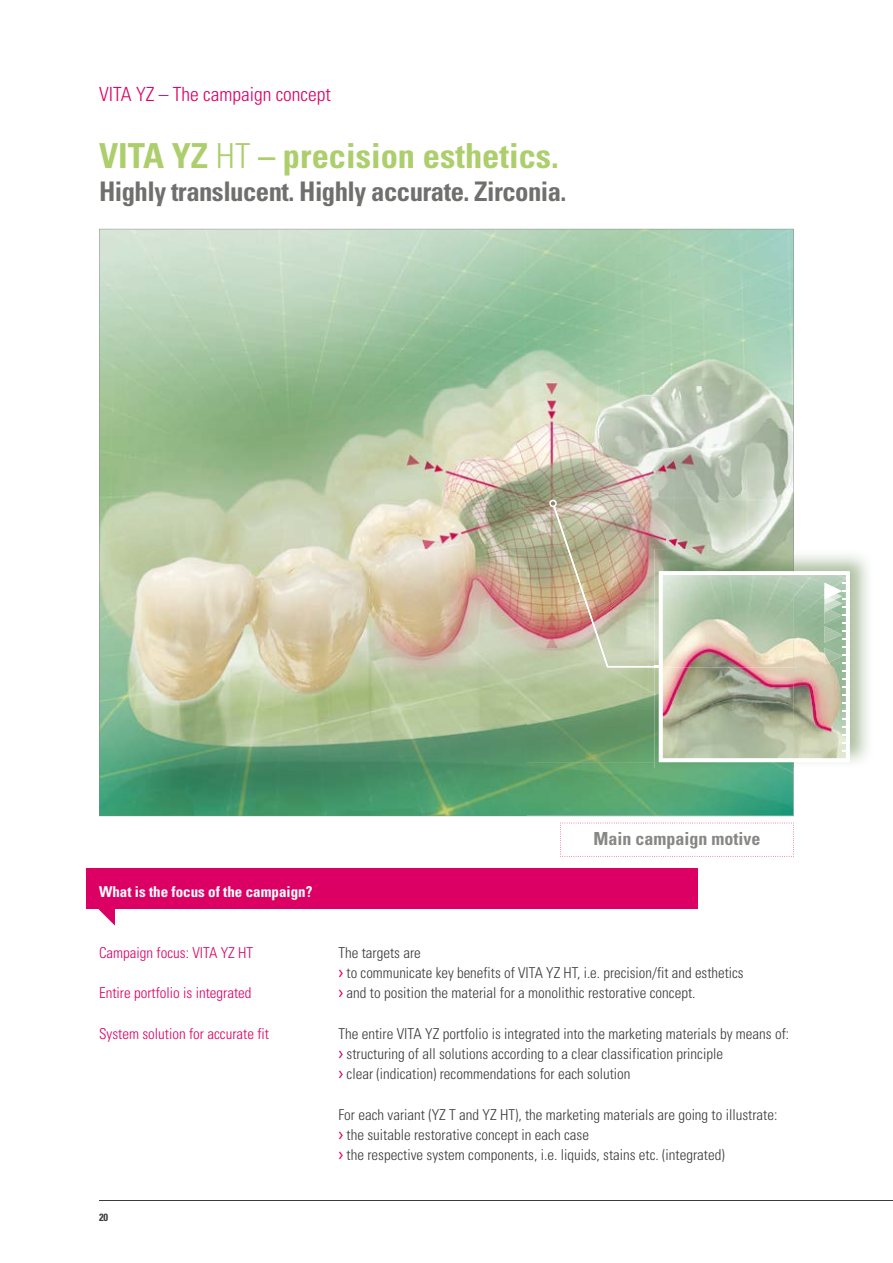
<style>
.page{position:relative;width:893px;height:1263px;background:#fff}
.page>*{position:absolute;margin:0;border:0;box-sizing:border-box;transform-origin:0 0}
.t1{font:700 condensed 34.5px "Univers";color:#adce6c}
.t2{font:700 condensed 27px "Univers";letter-spacing:-.02em;color:#6f6f6e}
.t3{font:300 condensed 19.5px "Univers";color:#dd0064}
.t4{font:700 condensed 18px "Univers";color:#878786}
.t5{font:300 condensed 15px/20.2px "Univers";color:#3b3b3a}
.t6{font:300 condensed 15px "Univers";color:#dd0064}
.t7{font:700 condensed 15px "Univers";color:#fff}
.t8{font:700 condensed 10.5px "Univers";color:#3b3b3a}
.s1{font-weight:300}
.s2{font-family:"Meta";font-weight:400;font-stretch:normal;color:#dd0064}
</style>
<div class="page">
<hr style="left:99px;top:1201px;width:794px;height:1px;background:#3b3b3a">
<img style="left:99px;top:229px;width:695px;height:587px">
<img style="left:655px;top:555px;width:213px;height:213px">
<img style="left:549px;top:500px;width:301px;height:262px">
<img style="left:824px;top:626px;width:18px;height:17px">
<img style="left:824px;top:648px;width:18px;height:16px">
<div style="left:86px;top:869px;width:612px;height:40px;background:#dd0064"></div>
<svg style="left:98px;top:909px;width:17px;height:17px"></svg>
<svg style="left:560px;top:823px;width:234px;height:34px"></svg>
<h3 class="t3" style="left:99px;top:82px;width:233px">VITA YZ – The campaign concept</h3>
<h1 class="t1" style="left:99px;top:134px;width:461px">VITA YZ <span class="s1">HT</span> – precision esthetics.</h1>
<h2 class="t2" style="left:99px;top:175px;width:469px">Highly translucent. Highly accurate. Zirconia.</h2>
<p class="t7" style="left:99px;top:883px;width:215px">What is the focus of the campaign?</p>
<p class="t4" style="left:593px;top:828px;width:168px">Main campaign motive</p>
<p class="t6" style="left:99px;top:944px;width:156px">Campaign focus: VITA YZ HT</p>
<p class="t6" style="left:99px;top:984px;width:154px">Entire portfolio is integrated</p>
<p class="t6" style="left:99px;top:1025px;width:171px">System solution for accurate fit</p>
<p class="t8" style="left:99px;top:1211px;width:11px">20</p>
<p class="t5" style="left:338px;top:942px;width:407px">The targets are<br><span class="s2">&gt;</span> to communicate key benefits of VITA YZ HT, i.e. precision/fit and esthetics <span class="s2">&gt;</span> and to position the material for a monolithic restorative concept.</p>
<p class="t5" style="left:338px;top:1023px;width:452px">The entire VITA YZ portfolio is integrated into the marketing materials by means of: <span class="s2">&gt;</span> structuring of all solutions according to a clear classification principle<br><span class="s2">&gt;</span> clear (indication) recommendations for each solution</p>
<p class="t5" style="left:338px;top:1104px;width:440px">For each variant (YZ T and YZ HT), the marketing materials are going to illustrate: <span class="s2">&gt;</span> the suitable restorative concept in each case<br><span class="s2">&gt;</span> the respective system components, i.e. liquids, stains etc. (integrated)</p>
</div>
